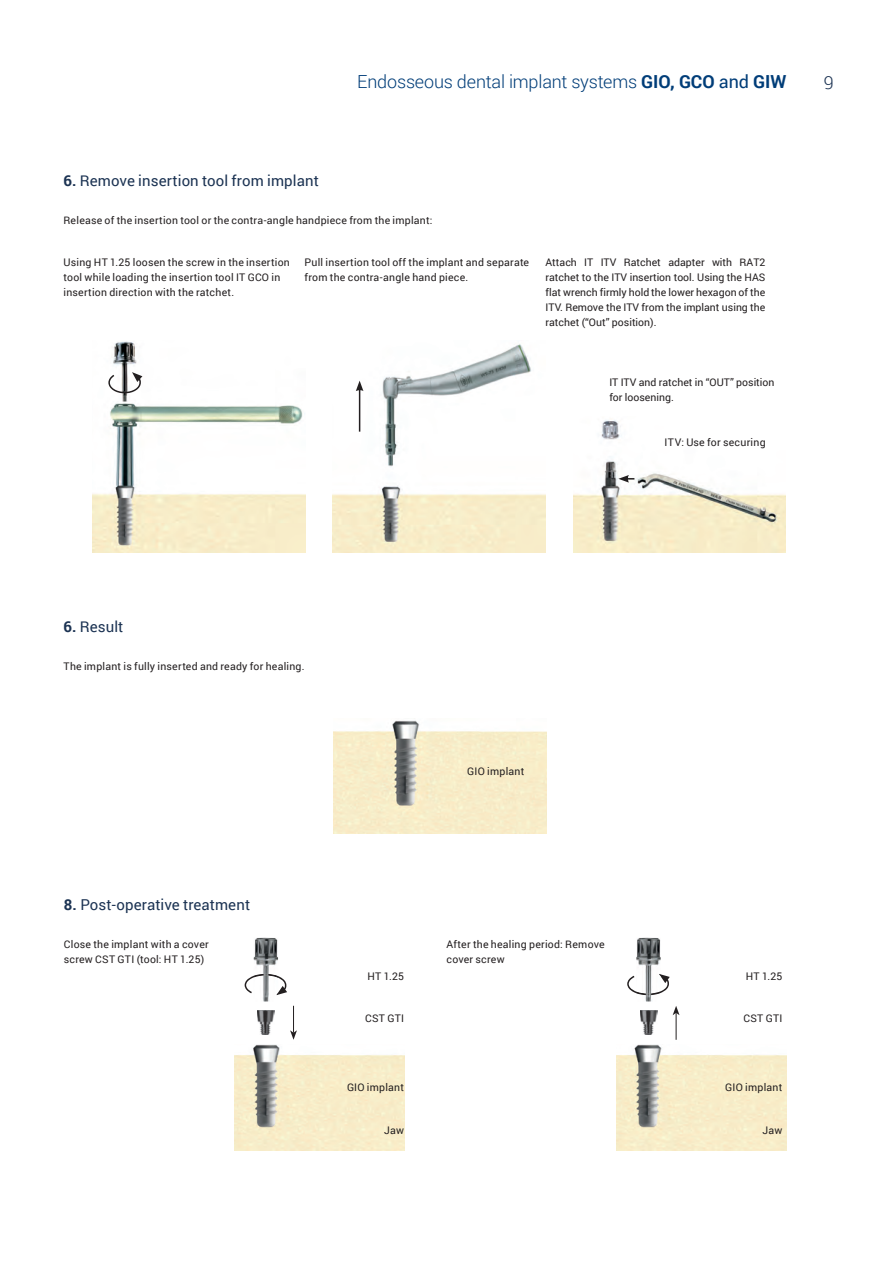
<style>
.page{position:relative;width:893px;height:1263px;background:#fff}
.page>*{position:absolute;margin:0;border:0;box-sizing:border-box;transform-origin:0 0}
.t1{font:300 18px "Roboto";letter-spacing:-.01em;color:#003d78}
.t2{font:300 18px "Roboto";color:#1c3353}
.t3{font:15px "Roboto";letter-spacing:.005em;color:#1c3353}
.t4{font:10.5px/15px "Roboto";letter-spacing:.02em;color:#231f20}
.t5{font:10.5px/15px "Roboto";color:#231f20}
.s1{font-weight:700}
.s2{font-weight:400}
</style>
<div class="page">
<img style="left:235px;top:1044px;width:170px;height:106px">
<img style="left:573px;top:420px;width:212px;height:133px">
<img style="left:92px;top:341px;width:213px;height:212px">
<img style="left:333px;top:344px;width:212px;height:209px">
<img style="left:334px;top:720px;width:212px;height:113px">
<img style="left:257px;top:1010px;width:17px;height:24px">
<hr style="left:359px;top:389px;width:1px;height:43px;background:#231f20">
<svg style="left:356px;top:381px;width:7px;height:10px"></svg>
<svg style="left:618px;top:475px;width:16px;height:8px"></svg>
<img style="left:254px;top:938px;width:24px;height:64px">
<svg style="left:245px;top:974px;width:42px;height:21px"></svg>
<svg style="left:290px;top:1006px;width:7px;height:34px"></svg>
<img style="left:616px;top:1044px;width:170px;height:106px">
<img style="left:636px;top:938px;width:25px;height:64px">
<svg style="left:627px;top:974px;width:43px;height:21px"></svg>
<svg style="left:673px;top:1006px;width:6px;height:34px"></svg>
<img style="left:640px;top:1010px;width:17px;height:24px">
<svg style="left:108px;top:372px;width:34px;height:22px"></svg>
<h1 class="t1" style="left:357px;top:69px;width:431px">Endosseous dental implant systems <span class="s1">GIO, GCO</span> <span class="s2">and</span> <span class="s1">GIW</span></h1>
<h1 class="t2" style="left:824px;top:71px;width:11px">9</h1>
<h2 class="t3" style="left:64px;top:170px;width:257px"><span class="s1">6.</span> Remove insertion tool from implant</h2>
<p class="t4" style="left:64px;top:212px;width:370px">Release of the insertion tool or the contra-angle handpiece from the implant:</p>
<p class="t4" style="left:64px;top:255px;width:228px">Using HT 1.25 loosen the screw in the insertion tool while loading the insertion tool IT GCO in insertion direction with the ratchet.</p>
<p class="t4" style="left:305px;top:255px;width:226px">Pull insertion tool off the implant and separate from the contra-angle hand piece.</p>
<p class="t4" style="left:546px;top:255px;width:221px;text-align:justify">Attach IT ITV Ratchet adapter with RAT2 ratchet to the ITV insertion tool. Using the HAS flat wrench firmly hold the lower hexagon of the ITV. Remove the ITV from the implant using the ratchet (“Out” position).</p>
<p class="t5" style="left:609px;top:375px;width:167px">IT ITV and ratchet in “OUT” position for loosening.</p>
<p class="t4" style="left:665px;top:435px;width:102px">ITV: Use for securing</p>
<h2 class="t3" style="left:64px;top:617px;width:61px"><span class="s1">6.</span> Result</h2>
<p class="t4" style="left:64px;top:658px;width:243px">The implant is fully inserted and ready for healing.</p>
<p class="t4" style="left:467px;top:763px;width:59px">GIO implant</p>
<h2 class="t3" style="left:64px;top:895px;width:188px"><span class="s1">8.</span> Post-operative treatment</h2>
<p class="t4" style="left:64px;top:936px;width:146px">Close the implant with a cover screw CST GTI (tool: HT 1.25)</p>
<p class="t4" style="left:367px;top:968px;width:38px">HT 1.25</p>
<p class="t4" style="left:446px;top:936px;width:159px">After the healing period: Remove cover screw</p>
<p class="t4" style="left:746px;top:968px;width:38px">HT 1.25</p>
<p class="t4" style="left:365px;top:1010px;width:41px">CST GTI</p>
<p class="t4" style="left:743px;top:1010px;width:41px">CST GTI</p>
<p class="t4" style="left:347px;top:1080px;width:59px">GIO implant</p>
<p class="t4" style="left:725px;top:1080px;width:59px">GIO implant</p>
<p class="t4" style="left:384px;top:1122px;width:21px">Jaw</p>
<p class="t4" style="left:762px;top:1122px;width:21px">Jaw</p>
</div>
